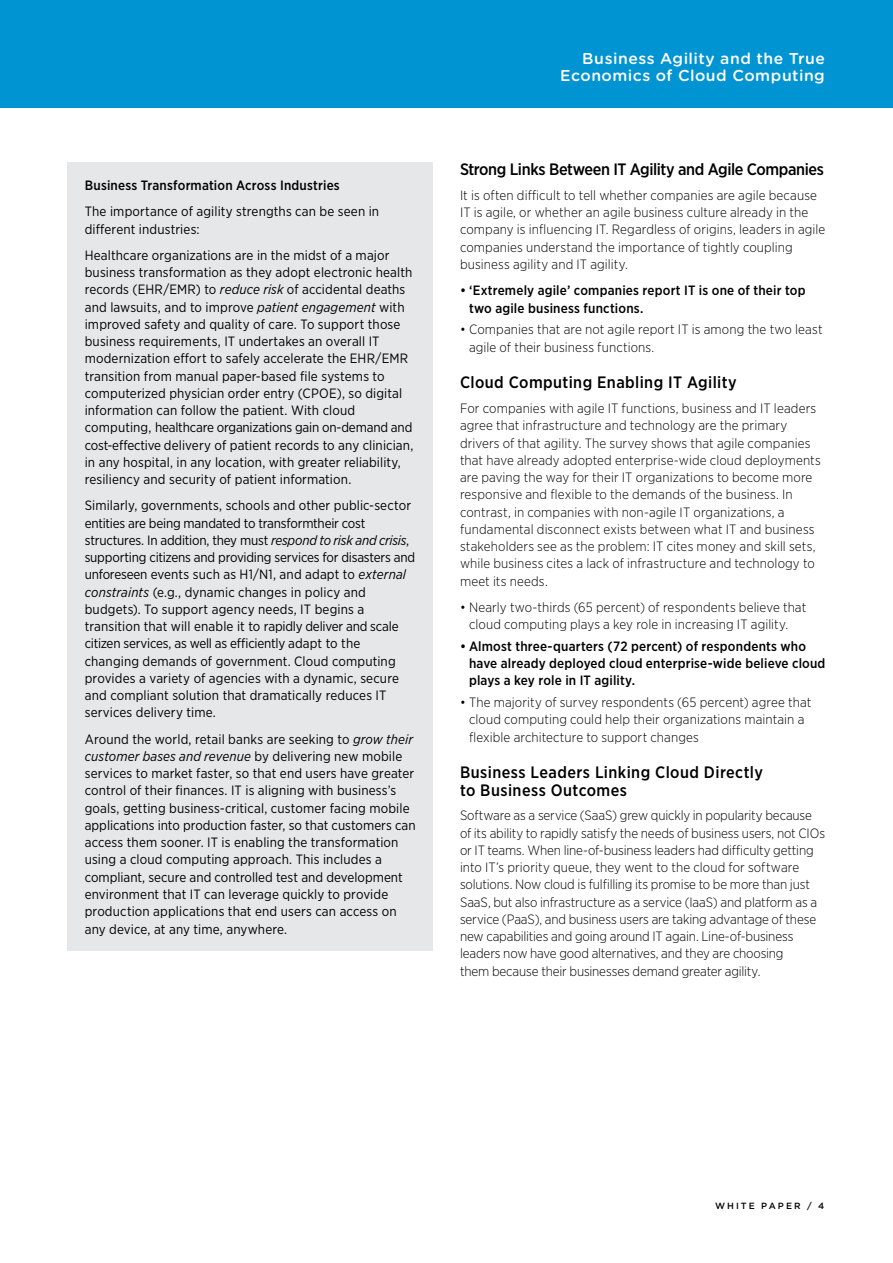
<style>
.page{position:relative;width:893px;height:1263px;background:#fff}
.page>*{position:absolute;margin:0;border:0;box-sizing:border-box;transform-origin:0 0}
.t1{font:500 16.5px/17.2px "Gotham Narrow";letter-spacing:.02em;color:#000}
.t2{font:500 16.5px "Gotham Narrow";letter-spacing:-.025em;color:#000}
.t3{font:500 15.75px/17.2px "Gotham Rounded";letter-spacing:.03em;color:#fff;text-align:right}
.t4{font:13.5px/17.2px "Gotham Narrow";letter-spacing:.005em;color:#000}
.t5{font:300 13.5px/17.2px "Gotham Narrow";letter-spacing:.005em;color:#000}
.t6{font:500 13.5px/17.2px "Gotham Narrow";letter-spacing:.015em;color:#000}
.t7{font:500 9px "Gotham";letter-spacing:.23em;color:#000}
.s1{font-style:italic}
</style>
<div class="page">
<div style="left:0;top:0;width:893px;height:108px;background:#0194d3"></div>
<div style="left:68px;top:162px;width:365px;height:789px;background:#e6e7e8"></div>
<p class="t6" style="left:85px;top:176px;width:257px">Business Transformation Across Industries</p>
<p class="t4" style="left:85px;top:203px;width:296px">The importance of agility strengths can be seen in different industries:</p>
<p class="t4" style="left:85px;top:246px;width:330px">Healthcare organizations are in the midst of a major business transformation as they adopt electronic health records (EHR/EMR) to <span class="s1">reduce risk</span> of accidental deaths and lawsuits, and to improve <span class="s1">patient engagement</span> with improved safety and quality of care. To support those business requirements, IT undertakes an overall IT modernization effort to safely accelerate the EHR/EMR transition from manual paper-based file systems to computerized physician order entry (CPOE), so digital information can follow the patient. With cloud computing, healthcare organizations gain on-demand and cost-effective delivery of patient records to any clinician, in any hospital, in any location, with greater reliability, resiliency and security of patient information.</p>
<p class="t4" style="left:85px;top:497px;width:332px">Similarly, governments, schools and other public-sector entities are being mandated to transformtheir cost structures. In addition, they must <span class="s1">respond to risk and crisis</span>, supporting citizens and providing services for disasters and unforeseen events such as H1/N1, and adapt to <span class="s1">external constraints</span> (e.g., dynamic changes in policy and budgets). To support agency needs, IT begins a transition that will enable it to rapidly deliver and scale citizen services, as well as efficiently adapt to the changing demands of government. Cloud computing provides a variety of agencies with a dynamic, secure and compliant solution that dramatically reduces IT services delivery time.</p>
<p class="t4" style="left:85px;top:730px;width:332px">Around the world, retail banks are seeking to <span class="s1">grow their customer bases and revenue</span> by delivering new mobile services to market faster, so that end users have greater control of their finances. IT is aligning with business’s goals, getting business-critical, customer facing mobile applications into production faster, so that customers can access them sooner. IT is enabling the transformation using a cloud computing approach. This includes a compliant, secure and controlled test and development environment that IT can leverage quickly to provide production applications that end users can access on any device, at any time, anywhere.</p>
<p class="t3" style="left:560px;top:49px;width:266px">Business Agility and the True<br>Economics of Cloud Computing</p>
<p class="t2" style="left:460px;top:159px;width:366px">Strong Links Between IT Agility and Agile Companies</p>
<p class="t5" style="left:460px;top:186px;width:367px">It is often difficult to tell whether companies are agile because IT is agile, or whether an agile business culture already in the company is influencing IT. Regardless of origins, leaders in agile companies understand the importance of tightly coupling business agility and IT agility.</p>
<p class="t6" style="left:469px;top:282px;width:338px;text-indent:-9px">• ‘Extremely agile’ companies report IT is one of their top two agile business functions.</p>
<p class="t5" style="left:469px;top:321px;width:355px;text-indent:-9px">• Companies that are not agile report IT is among the two least agile of their business functions.</p>
<p class="t1" style="left:460px;top:374px;width:278px">Cloud Computing Enabling IT Agility</p>
<p class="t5" style="left:460px;top:399px;width:362px">For companies with agile IT functions, business and IT leaders agree that infrastructure and technology are the primary drivers of that agility. The survey shows that agile companies that have already adopted enterprise-wide cloud deployments are paving the way for their IT organizations to become more responsive and flexible to the demands of the business. In contrast, in companies with non-agile IT organizations, a fundamental disconnect exists between what IT and business stakeholders see as the problem: IT cites money and skill sets, while business cites a lack of infrastructure and technology to meet its needs.</p>
<p class="t5" style="left:469px;top:598px;width:339px;text-indent:-9px">• Nearly two-thirds (65 percent) of respondents believe that cloud computing plays a key role in increasing IT agility.</p>
<p class="t6" style="left:469px;top:637px;width:358px;text-indent:-9px">• Almost three-quarters (72 percent) of respondents who have already deployed cloud enterprise-wide believe cloud plays a key role in IT agility.</p>
<p class="t5" style="left:469px;top:693px;width:344px;text-indent:-9px">• The majority of survey respondents (65 percent) agree that cloud computing could help their organizations maintain a flexible architecture to support changes</p>
<p class="t1" style="left:460px;top:764px;width:305px">Business Leaders Linking Cloud Directly to Business Outcomes</p>
<p class="t5" style="left:460px;top:807px;width:367px">Software as a service (SaaS) grew quickly in popularity because of its ability to rapidly satisfy the needs of business users, not CIOs or IT teams. When line-of-business leaders had difficulty getting into IT’s priority queue, they went to the cloud for software solutions. Now cloud is fulfilling its promise to be more than just SaaS, but also infrastructure as a service (IaaS) and platform as a service (PaaS), and business users are taking advantage of these new capabilities and going around IT again. Line-of-business leaders now have good alternatives, and they are choosing<br>them because their businesses demand greater agility.</p>
<p class="t7" style="left:715px;top:1200px;width:111px">WHI TE PAPE R / 4</p>
</div>
